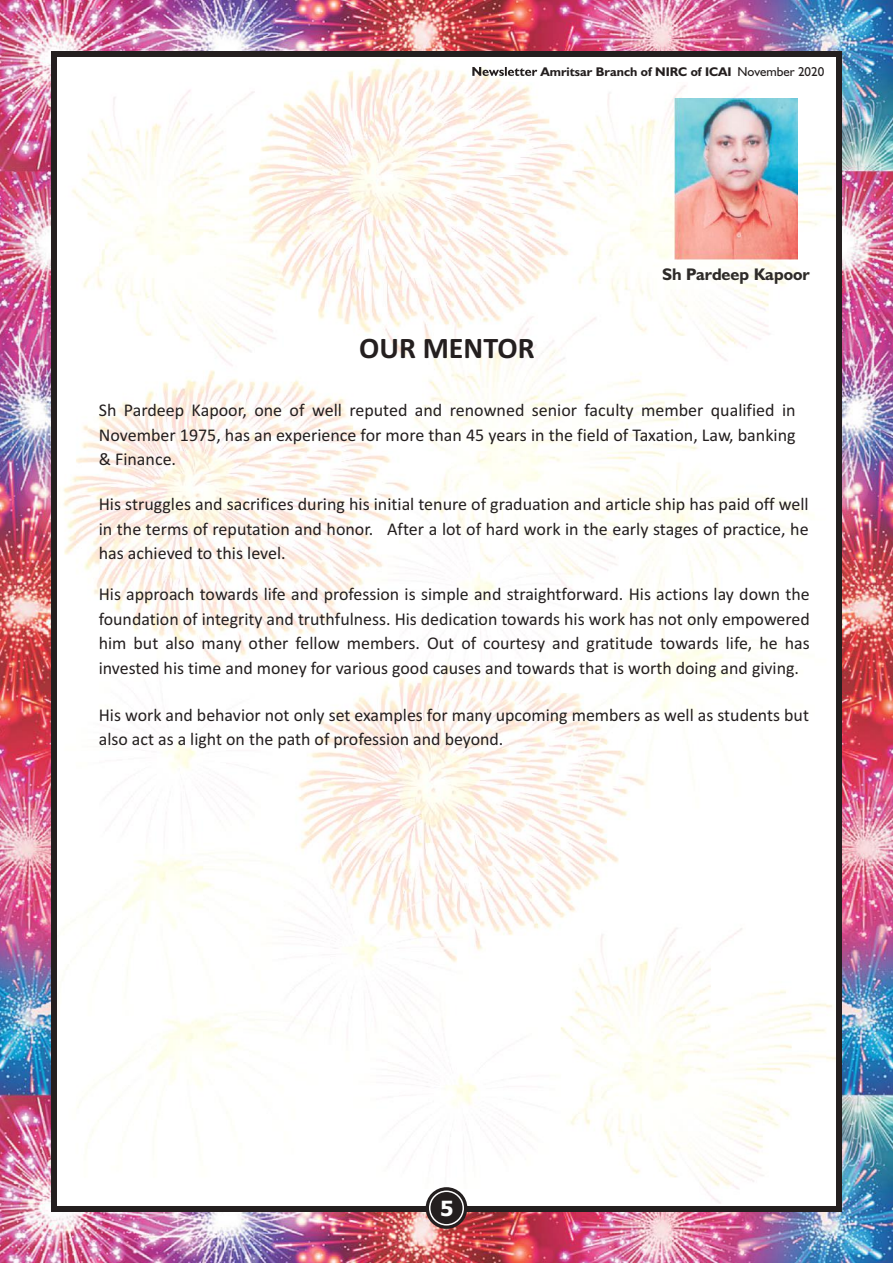
<style>
.page{position:relative;width:893px;height:1263px;background:#fff}
.page>*{position:absolute;margin:0;border:0;box-sizing:border-box;transform-origin:0 0}
.t1{font:700 30px "Calibri";color:#241f1f}
.t2{font:700 21px "Tahoma";color:#fff}
.t3{font:18px/24.6px "Calibri";color:#241f1f;text-align:justify}
.t4{font:700 16.8px "Humanist 521 BT";color:#2e2b29}
.t5{font:700 12.6px "Humanist 521 BT";color:#241f1f}
.s1{font-weight:400;font-size:12.9px}
</style>
<div class="page">
<img style="left:0;top:0;width:893px;height:1263px">
<img style="left:58px;top:59px;width:777px;height:1145px">
<div style="left:51px;top:51px;width:791px;height:1161px;border:6px solid #241f1f"></div>
<svg style="left:472px;top:67px;width:65px;height:9px"></svg>
<div style="left:426px;top:1187px;width:41px;height:42px;background:#241f1f;border-radius:50%"></div>
<div style="left:429px;top:1190px;width:35px;height:35px;border:1px solid #fff;border-radius:50%"></div>
<img style="left:674px;top:98px;width:124px;height:161px">
<p class="t5" style="left:541px;top:67px;width:285px">Amritsar Branch of NIRC of ICAI <span class="s1">November 2020</span></p>
<h1 class="t1" style="left:359px;top:336px;width:177px">OUR MENTOR</h1>
<p class="t4" style="left:662px;top:267px;width:149px">Sh Pardeep Kapoor</p>
<p class="t3" style="left:99px;top:399px;width:698px">Sh Pardeep Kapoor, one of well reputed and renowned senior faculty member qualified in November 1975, has an experience for more than 45 years in the field of Taxation, Law, banking &amp; Finance.</p>
<p class="t3" style="left:99px;top:493px;width:711px">His struggles and sacrifices during his initial tenure of graduation and article ship has paid off well in the terms of reputation and honor. After a lot of hard work in the early stages of practice, he has achieved to this level.</p>
<p class="t3" style="left:99px;top:583px;width:712px">His approach towards life and profession is simple and straightforward. His actions lay down the foundation of integrity and truthfulness. His dedication towards his work has not only empowered him but also many other fellow members. Out of courtesy and gratitude towards life, he has invested his time and money for various good causes and towards that is worth doing and giving.</p>
<p class="t3" style="left:99px;top:704px;width:712px">His work and behavior not only set examples for many upcoming members as well as students but also act as a light on the path of profession and beyond.</p>
<p class="t2" style="left:440px;top:1200px;width:15px">5</p>
</div>
